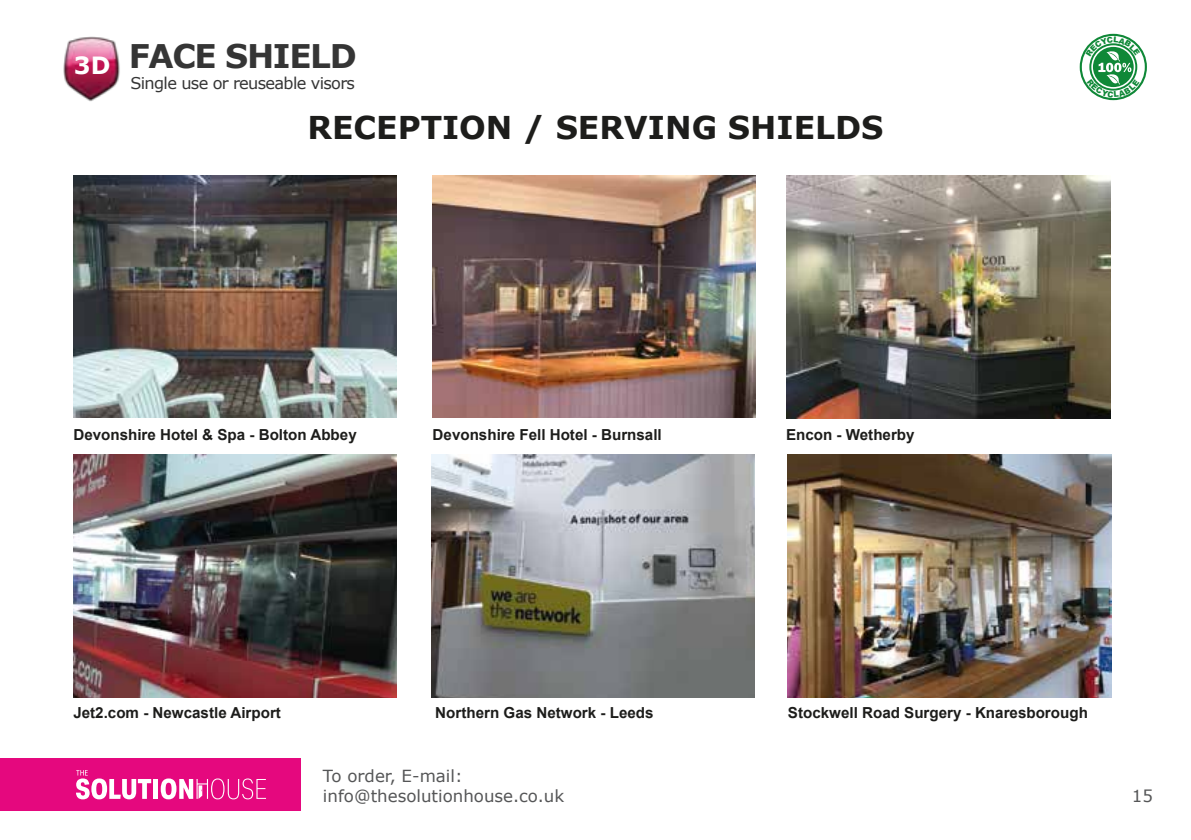
<style>
.page{position:relative;width:1191px;height:840px;background:#fff}
.page>*{position:absolute;margin:0;border:0;box-sizing:border-box;transform-origin:0 0}
.t1{font:700 32.6px "Verdana";letter-spacing:-.04em;color:#353535}
.t2{font:700 31.4px "Verdana";color:#1d1d1b}
.t3{font:16.6px/20px "Verdana";color:#555657}
.t4{font:16.2px "Verdana";letter-spacing:-.04em;color:#353535}
.t5{font:700 15.2px "Arial";color:#1d1d1b}
</style>
<div class="page">
<div style="left:0;top:757px;width:300px;height:53px;background:#e5087e"></div>
<div style="left:153px;top:778px;width:5px;height:20px;background:#fff"></div>
<svg style="left:76px;top:770px;width:75px;height:28px"></svg>
<svg style="left:161px;top:778px;width:105px;height:20px"></svg>
<img style="left:73px;top:175px;width:324px;height:242px">
<img style="left:432px;top:175px;width:323px;height:242px">
<img style="left:786px;top:175px;width:324px;height:243px">
<img style="left:64px;top:36px;width:56px;height:66px">
<img style="left:73px;top:454px;width:323px;height:242px">
<img style="left:431px;top:454px;width:323px;height:242px">
<img style="left:788px;top:454px;width:323px;height:242px">
<svg style="left:1079px;top:34px;width:68px;height:66px"></svg>
<h1 class="t1" style="left:74px;top:35px;width:284px"><sub>3D</sub> FACE SHIELD</h1>
<p class="t4" style="left:130px;top:73px;width:226px">Single use or reuseable visors</p>
<h2 class="t2" style="left:307px;top:107px;width:577px">RECEPTION / SERVING SHIELDS</h2>
<p class="t5" style="left:73px;top:424px;width:285px">Devonshire Hotel &amp; Spa - Bolton Abbey</p>
<p class="t5" style="left:432px;top:424px;width:231px">Devonshire Fell Hotel - Burnsall</p>
<p class="t5" style="left:786px;top:424px;width:130px">Encon - Wetherby</p>
<p class="t5" style="left:73px;top:702px;width:209px">Jet2.com - Newcastle Airport</p>
<p class="t5" style="left:435px;top:702px;width:220px">Northern Gas Network - Leeds</p>
<p class="t5" style="left:788px;top:702px;width:301px">Stockwell Road Surgery - Knaresborough</p>
<p class="t3" style="left:323px;top:766px;width:243px">To order, E-mail: info@thesolutionhouse.co.uk</p>
<p class="t3" style="left:1131px;top:785px;width:23px">15</p>
</div>
